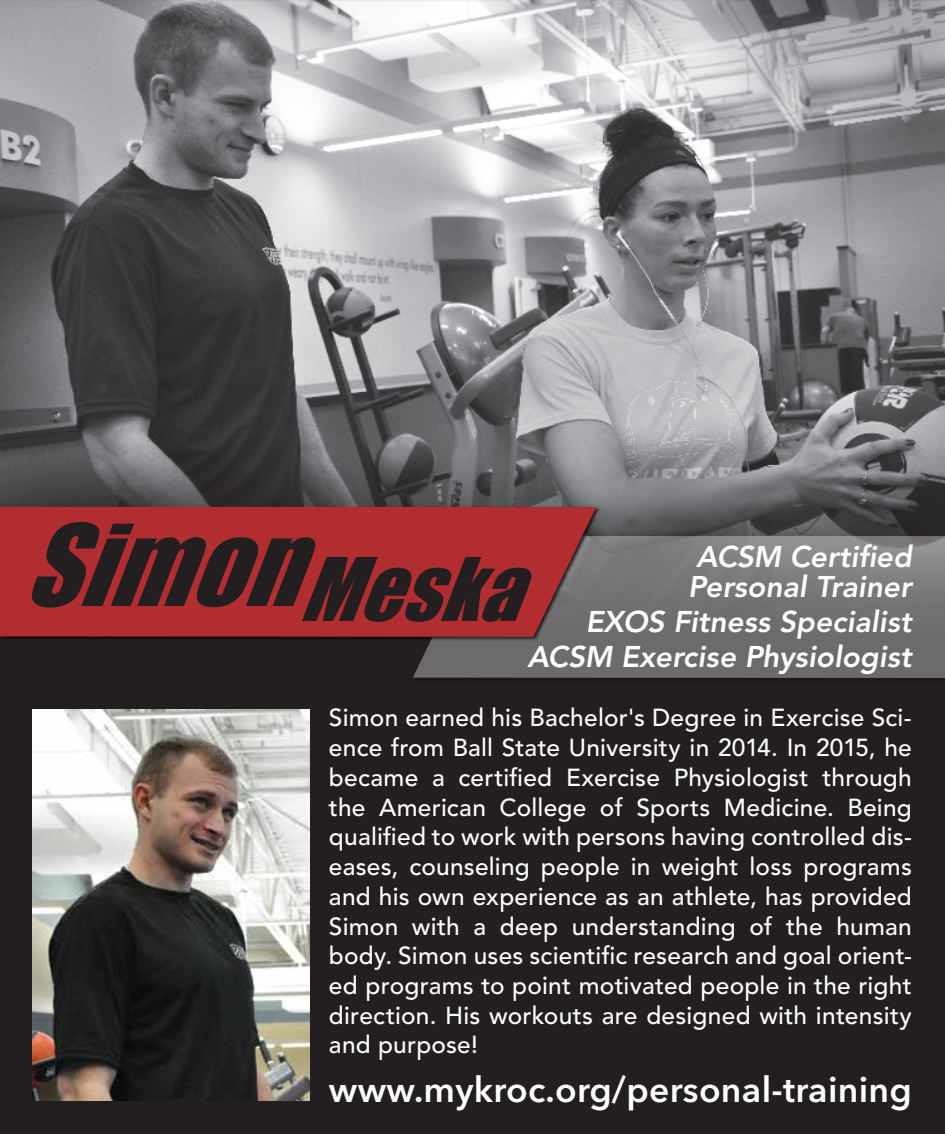
<style>
.page{position:relative;width:945px;height:1134px;background:#fff}
.page>*{position:absolute;margin:0;border:0;box-sizing:border-box;transform-origin:0 0}
.t1{font:italic 104.12px "Impact";color:#231f20}
.t2{font:600 35.52px "Avenir Next LT Pro";letter-spacing:.01em;color:#fff}
.t3{font:italic 800 29.75px/29.8px "Avenir LT Std";color:#fff}
.t4{font:500 24.5px/29.8px "Avenir LT Std";letter-spacing:.01em;color:#fff;text-align:justify}
</style>
<div class="page">
<img style="left:0;top:0;width:945px;height:1134px">
<img style="left:410px;top:534px;width:535px;height:149px">
<svg style="left:413px;top:536px;width:532px;height:142px;background:#747273"></svg>
<img style="left:33px;top:710px;width:277px;height:390px">
<img style="left:0;top:504px;width:601px;height:138px">
<div style="left:0;top:507px;width:596px;height:130px;background:#b22d2f"></div>
<h1 class="t1" style="left:23px;top:484px;width:543px">Simon<sub>Meska</sub></h1>
<p class="t3" style="left:688px;top:543px;width:225px">ACSM Certified<br>Personal Trainer</p>
<p class="t3" style="left:527px;top:605px;width:386px;line-height:35px;text-align:right">EXOS Fitness Specialist<br>ACSM Exercise Physiologist</p>
<p class="t4" style="left:329px;top:704px;width:584px">Simon earned his Bachelor's Degree in Exercise Sci&shy;ence from Ball State University in 2014. In 2015, he became a certified Exercise Physiologist through the American College of Sports Medicine. Being qualified to work with persons having controlled dis&shy;eases, counseling people in weight loss programs and his own experience as an athlete, has provided Simon with a deep understanding of the human body. Simon uses scientific research and goal orient&shy;ed programs to point motivated people in the right direction. His workouts are designed with intensity and purpose!</p>
<h2 class="t2" style="left:329px;top:1068px;width:584px">www.mykroc.org/personal-training</h2>
</div>
